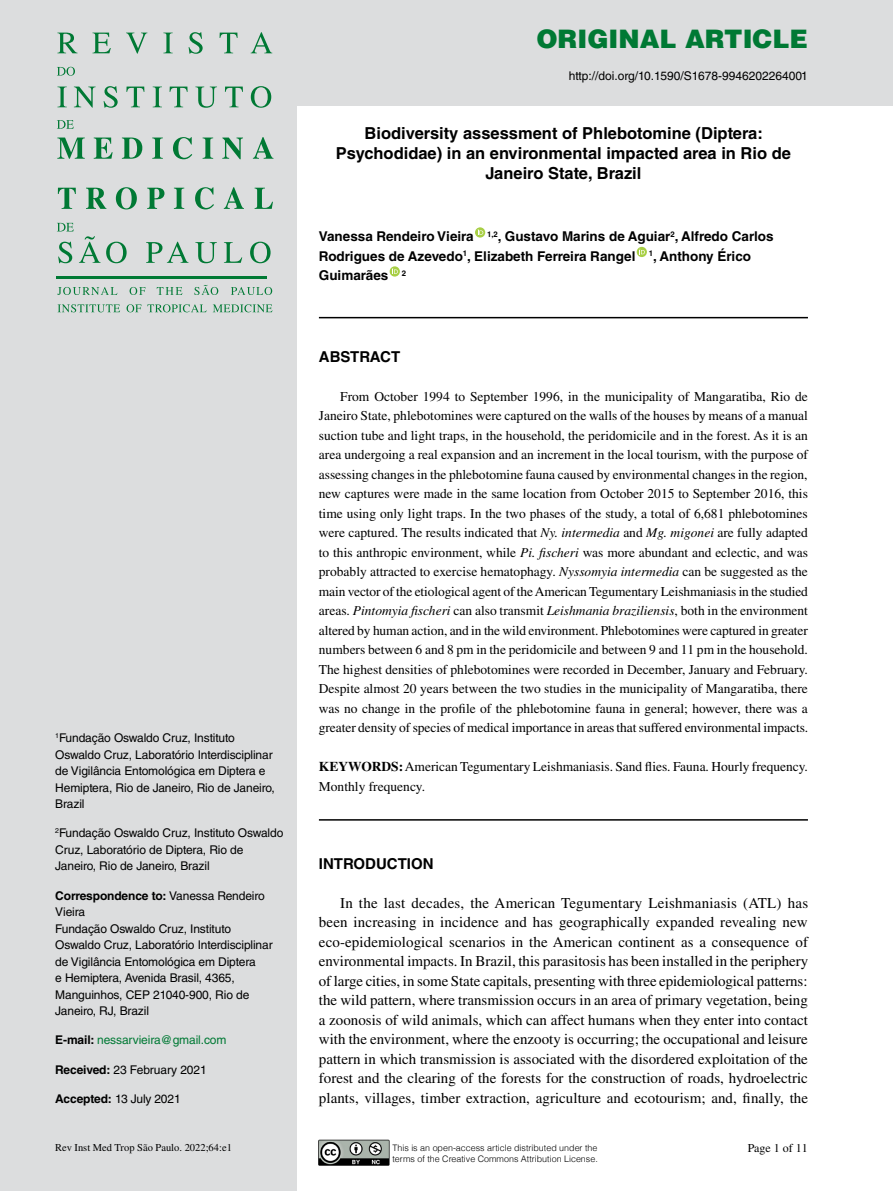
<style>
.page{position:relative;width:893px;height:1191px;background:#fff}
.page>*{position:absolute;margin:0;border:0;box-sizing:border-box;transform-origin:0 0}
.t1{font:900 25.5px "Helvetica LT Std";color:#007934}
.t2{font:700 16.5px/19.8px "Helvetica LT Std";color:#000;text-align:center}
.t3{font:15px/19.5px "Times LT Std";letter-spacing:.005em;color:#000;text-align:justify}
.t4{font:700 15px "Helvetica LT Std";color:#000}
.t5{font:13.5px/19.5px "Times LT Std";letter-spacing:-.005em;color:#000;text-align:justify}
.t6{font:700 13.5px/19.5px "Helvetica LT Std";color:#000}
.t7{font:12px/16.5px "Helvetica LT Std";letter-spacing:-.01em;color:#000}
.t8{font:12px "Helvetica LT Std";letter-spacing:-.01em;color:#007934}
.t9{font:12px "Times LT Std";color:#000}
.t10{font:10.5px "Times LT Std";color:#000}
.t11{font:300 8.85px/10.6px "Helvetica";color:#000}
.s1{font-weight:700}
.s2{font-weight:700;color:#000}
.s3{font-style:italic}
</style>
<div class="page">
<div style="left:0;top:0;width:297px;height:1191px;background:#dcddde"></div>
<div style="left:22px;top:0;width:871px;height:106px;background:#dcddde"></div>
<svg style="left:57px;top:33px;width:21px;height:20px"></svg>
<svg style="left:92px;top:33px;width:19px;height:20px"></svg>
<svg style="left:126px;top:33px;width:21px;height:21px"></svg>
<svg style="left:163px;top:33px;width:10px;height:20px"></svg>
<svg style="left:189px;top:32px;width:14px;height:22px"></svg>
<svg style="left:220px;top:33px;width:18px;height:20px"></svg>
<svg style="left:251px;top:32px;width:21px;height:21px"></svg>
<svg style="left:57px;top:87px;width:10px;height:20px"></svg>
<svg style="left:74px;top:87px;width:22px;height:21px"></svg>
<svg style="left:104px;top:86px;width:14px;height:22px"></svg>
<svg style="left:126px;top:87px;width:18px;height:20px"></svg>
<svg style="left:153px;top:87px;width:9px;height:20px"></svg>
<svg style="left:170px;top:87px;width:18px;height:20px"></svg>
<svg style="left:195px;top:87px;width:22px;height:21px"></svg>
<svg style="left:225px;top:87px;width:18px;height:20px"></svg>
<svg style="left:251px;top:86px;width:20px;height:22px"></svg>
<svg style="left:57px;top:137px;width:28px;height:22px"></svg>
<svg style="left:94px;top:137px;width:19px;height:22px"></svg>
<svg style="left:122px;top:137px;width:20px;height:22px"></svg>
<svg style="left:152px;top:137px;width:11px;height:22px"></svg>
<svg style="left:173px;top:137px;width:19px;height:22px"></svg>
<svg style="left:203px;top:137px;width:10px;height:22px"></svg>
<svg style="left:222px;top:137px;width:21px;height:22px"></svg>
<svg style="left:253px;top:137px;width:20px;height:22px"></svg>
<svg style="left:58px;top:188px;width:18px;height:21px"></svg>
<svg style="left:86px;top:188px;width:20px;height:21px"></svg>
<svg style="left:116px;top:187px;width:21px;height:22px"></svg>
<svg style="left:147px;top:188px;width:17px;height:21px"></svg>
<svg style="left:174px;top:188px;width:10px;height:21px"></svg>
<svg style="left:195px;top:187px;width:19px;height:22px"></svg>
<svg style="left:224px;top:187px;width:20px;height:22px"></svg>
<svg style="left:255px;top:188px;width:18px;height:21px"></svg>
<svg style="left:146px;top:242px;width:43px;height:21px"></svg>
<svg style="left:195px;top:242px;width:22px;height:21px"></svg>
<svg style="left:224px;top:242px;width:18px;height:21px"></svg>
<svg style="left:250px;top:242px;width:21px;height:21px"></svg>
<svg style="left:57px;top:223px;width:70px;height:40px"></svg>
<svg style="left:57px;top:120px;width:17px;height:9px"></svg>
<svg style="left:57px;top:67px;width:18px;height:9px"></svg>
<svg style="left:57px;top:287px;width:60px;height:8px"></svg>
<svg style="left:130px;top:287px;width:15px;height:8px"></svg>
<svg style="left:157px;top:287px;width:25px;height:8px"></svg>
<svg style="left:194px;top:285px;width:24px;height:10px"></svg>
<svg style="left:231px;top:287px;width:41px;height:8px"></svg>
<svg style="left:58px;top:304px;width:62px;height:8px"></svg>
<svg style="left:127px;top:304px;width:14px;height:8px"></svg>
<svg style="left:147px;top:304px;width:60px;height:8px"></svg>
<svg style="left:213px;top:304px;width:59px;height:8px"></svg>
<hr style="left:56px;top:276px;width:210px;height:2px;background:#007934">
<img style="left:319px;top:1139px;width:70px;height:26px">
<hr style="left:319px;top:317px;width:489px;height:1px;background:#000">
<hr style="left:319px;top:819px;width:489px;height:1px;background:#000">
<svg style="left:475px;top:227px;width:10px;height:10px"></svg>
<svg style="left:478px;top:229px;width:5px;height:6px"></svg>
<svg style="left:637px;top:247px;width:10px;height:10px"></svg>
<svg style="left:639px;top:249px;width:6px;height:5px"></svg>
<svg style="left:390px;top:266px;width:10px;height:10px"></svg>
<svg style="left:392px;top:268px;width:6px;height:6px"></svg>
<h1 class="t1" style="left:536px;top:22px;width:273px">ORIGINAL ARTICLE</h1>
<p class="t7" style="left:569px;top:67px;width:240px">http://doi.org/10.1590/S1678-9946202264001</p>
<p class="t2" style="left:336px;top:123px;width:457px">Biodiversity assessment of Phlebotomine (Diptera:<br>Psychodidae) in an environmental impacted area in Rio de<br>Janeiro State, Brazil</p>
<p class="t7" style="left:55px;top:729px;width:221px"><sup>1</sup>Fundação Oswaldo Cruz, Instituto Oswaldo Cruz, Laboratório Interdisciplinar de Vigilância Entomológica em Diptera e Hemiptera, Rio de Janeiro, Rio de Janeiro, Brazil</p>
<p class="t7" style="left:55px;top:825px;width:230px"><sup>2</sup>Fundação Oswaldo Cruz, Instituto Oswaldo<br>Cruz, Laboratório de Diptera, Rio de<br>Janeiro, Rio de Janeiro, Brazil</p>
<p class="t7" style="left:55px;top:887px;width:219px"><span class="s1">Correspondence to:</span> Vanessa Rendeiro<br>Vieira<br>Fundação Oswaldo Cruz, Instituto<br>Oswaldo Cruz, Laboratório Interdisciplinar de Vigilância Entomológica em Diptera<br>e Hemiptera, Avenida Brasil, 4365,<br>Manguinhos, CEP 21040-900, Rio de<br>Janeiro, RJ, Brazil</p>
<p class="t8" style="left:55px;top:1033px;width:173px"><span class="s2">E-mail:</span> nessarvieira@gmail.com</p>
<p class="t7" style="left:55px;top:1061px;width:153px"><span class="s1">Received:</span> 23 February 2021</p>
<p class="t7" style="left:55px;top:1090px;width:127px"><span class="s1">Accepted:</span> 13 July 2021</p>
<p class="t6" style="left:319px;top:226px;width:456px">Vanessa Rendeiro Vieira <sup>1,2</sup>, Gustavo Marins de Aguiar<sup>2</sup>, Alfredo Carlos<br>Rodrigues de Azevedo<sup>1</sup>, Elizabeth Ferreira Rangel <sup>1</sup>, Anthony Érico<br>Guimarães <sup>2</sup></p>
<p class="t4" style="left:319px;top:347px;width:83px">ABSTRACT</p>
<p class="t5" style="left:319px;top:386px;width:491px;text-indent:21px">From October 1994 to September 1996, in the municipality of Mangaratiba, Rio de Janeiro State, phlebotomines were captured on the walls of the houses by means of a manual suction tube and light traps, in the household, the peridomicile and in the forest. As it is an area undergoing a real expansion and an increment in the local tourism, with the purpose of assessing changes in the phlebotomine fauna caused by environmental changes in the region, new captures were made in the same location from October 2015 to September 2016, this time using only light traps. In the two phases of the study, a total of 6,681 phlebotomines were captured. The results indicated that <span class="s3">Ny. intermedia</span> and <span class="s3">Mg. migonei</span> are fully adapted to this anthropic environment, while <span class="s3">Pi. fischeri</span> was more abundant and eclectic, and was probably attracted to exercise hematophagy. <span class="s3">Nyssomyia intermedia</span> can be suggested as the main vector of the etiological agent of the American Tegumentary Leishmaniasis in the studied areas. <span class="s3">Pintomyia fischeri</span> can also transmit <span class="s3">Leishmania braziliensis</span>, both in the environment altered by human action, and in the wild environment. Phlebotomines were captured in greater numbers between 6 and 8 pm in the peridomicile and between 9 and 11 pm in the household.<br>The highest densities of phlebotomines were recorded in December, January and February.<br>Despite almost 20 years between the two studies in the municipality of Mangaratiba, there was no change in the profile of the phlebotomine fauna in general; however, there was a greater density of species of medical importance in areas that suffered environmental impacts.</p>
<p class="t5" style="left:319px;top:757px;width:490px"><span class="s1">KEYWORDS:</span> American Tegumentary Leishmaniasis. Sand flies. Fauna. Hourly frequency.<br>Monthly frequency.</p>
<p class="t4" style="left:319px;top:854px;width:116px">INTRODUCTION</p>
<p class="t3" style="left:319px;top:893px;width:491px;text-indent:21px">In the last decades, the American Tegumentary Leishmaniasis (ATL) has been increasing in incidence and has geographically expanded revealing new eco-epidemiological scenarios in the American continent as a consequence of environmental impacts. In Brazil, this parasitosis has been installed in the periphery of large cities, in some State capitals, presenting with three epidemiological patterns: the wild pattern, where transmission occurs in an area of primary vegetation, being a zoonosis of wild animals, which can affect humans when they enter into contact with the environment, where the enzooty is occurring; the occupational and leisure pattern in which transmission is associated with the disordered exploitation of the forest and the clearing of the forests for the construction of roads, hydroelectric plants, villages, timber extraction, agriculture and ecotourism; and, finally, the</p>
<p class="t10" style="left:55px;top:1142px;width:178px">Rev Inst Med Trop São Paulo. 2022;64:e1</p>
<p class="t9" style="left:748px;top:1141px;width:62px">Page 1 of 11</p>
<p class="t11" style="left:392px;top:1142px;width:207px">This is an open-access article distributed under the terms of the Creative Commons Attribution License.</p>
</div>
